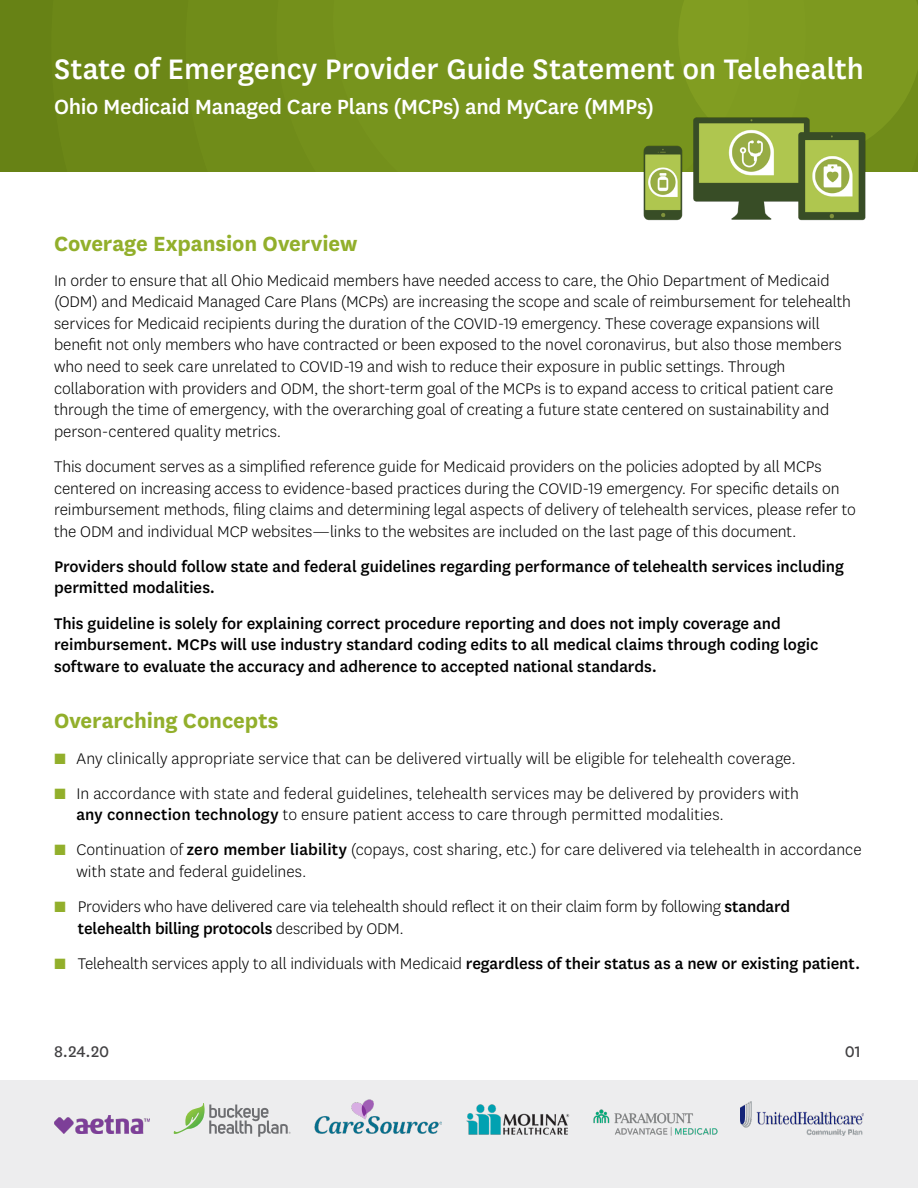
<style>
.page{position:relative;width:918px;height:1188px;background:#fff}
.page>*{position:absolute;margin:0;border:0;box-sizing:border-box;transform-origin:0 0}
.t1{font:500 33px "Centene Sans";color:#fff}
.t2{font:500 24px "Centene Sans";letter-spacing:-.015em;color:#fff}
.t3{font:700 24px "Centene Sans";letter-spacing:-.005em;color:#92af2b}
.t4{font:300 18px/21.6px "Centene Sans";letter-spacing:-.005em;color:#000}
.t5{font:500 18px/21.6px "Centene Sans";letter-spacing:-.005em;color:#000}
.t6{font:18px "Centene Sans";color:#414042}
.s1{font-family:"Proxima Nova";font-weight:400;color:#92af2b}
.s2{font-weight:500}
</style>
<div class="page">
<div style="left:0;top:1080px;width:918px;height:108px;background:#ededee"></div>
<img style="left:315px;top:1099px;width:126px;height:35px">
<img style="left:466px;top:1104px;width:104px;height:31px">
<img style="left:594px;top:1110px;width:123px;height:25px">
<img style="left:741px;top:1102px;width:123px;height:33px">
<img style="left:54px;top:1116px;width:95px;height:18px">
<svg style="left:174px;top:1103px;width:117px;height:34px"></svg>
<div style="left:0;top:0;width:918px;height:172px;background:#678215"></div>
<div style="left:276px;top:0;width:642px;height:172px;background:#77941d"></div>
<img style="left:625px;top:109px;width:259px;height:112px">
<h1 class="t1" style="left:54px;top:46px;width:811px">State of Emergency Provider Guide Statement on Telehealth</h1>
<h2 class="t2" style="left:54px;top:91px;width:602px">Ohio Medicaid Managed Care Plans (MCPs) and MyCare (MMPs)</h2>
<h2 class="t3" style="left:54px;top:226px;width:305px">Coverage Expansion Overview</h2>
<p class="t4" style="left:54px;top:269px;width:799px">In order to ensure that all Ohio Medicaid members have needed access to care, the Ohio Department of Medicaid (ODM) and Medicaid Managed Care Plans (MCPs) are increasing the scope and scale of reimbursement for telehealth services for Medicaid recipients during the duration of the COVID-19 emergency. These coverage expansions will benefit not only members who have contracted or been exposed to the novel coronavirus, but also those members who need to seek care unrelated to COVID-19 and wish to reduce their exposure in public settings. Through collaboration with providers and ODM, the short-term goal of the MCPs is to expand access to critical patient care through the time of emergency, with the overarching goal of creating a future state centered on sustainability and person-centered quality metrics.</p>
<p class="t4" style="left:54px;top:455px;width:803px">This document serves as a simplified reference guide for Medicaid providers on the policies adopted by all MCPs centered on increasing access to evidence-based practices during the COVID-19 emergency. For specific details on reimbursement methods, filing claims and determining legal aspects of delivery of telehealth services, please refer to the ODM and individual MCP websites—links to the websites are included on the last page of this document.</p>
<p class="t5" style="left:54px;top:555px;width:791px">Providers should follow state and federal guidelines regarding performance of telehealth services including permitted modalities.</p>
<p class="t5" style="left:54px;top:611px;width:766px">This guideline is solely for explaining correct procedure reporting and does not imply coverage and reimbursement. MCPs will use industry standard coding edits to all medical claims through coding logic software to evaluate the accuracy and adherence to accepted national standards.</p>
<h2 class="t3" style="left:54px;top:704px;width:226px">Overarching Concepts</h2>
<p class="t4" style="left:54px;top:747px;width:743px"><span class="s1">■</span> Any clinically appropriate service that can be delivered virtually will be eligible for telehealth coverage.</p>
<p class="t4" style="left:76px;top:782px;width:724px;text-indent:-22px"><span class="s1">■</span> In accordance with state and federal guidelines, telehealth services may be delivered by providers with <span class="s2">any connection technology</span> to ensure patient access to care through permitted modalities.</p>
<p class="t4" style="left:76px;top:839px;width:787px;text-indent:-22px"><span class="s1">■</span> Continuation of <span class="s2">zero member liability</span> (copays, cost sharing, etc.) for care delivered via telehealth in accordance with state and federal guidelines.</p>
<p class="t4" style="left:78px;top:895px;width:714px;text-indent:-24px"><span class="s1">■</span> Providers who have delivered care via telehealth should reflect it on their claim form by following <span class="s2">standard telehealth billing protocols</span> described by ODM.</p>
<p class="t4" style="left:54px;top:952px;width:808px"><span class="s1">■</span> Telehealth services apply to all individuals with Medicaid <span class="s2">regardless of their status as a new or existing patient.</span></p>
<p class="t6" style="left:54px;top:1039px;width:57px">8.24.20</p>
<p class="t6" style="left:845px;top:1039px;width:18px">01</p>
</div>
